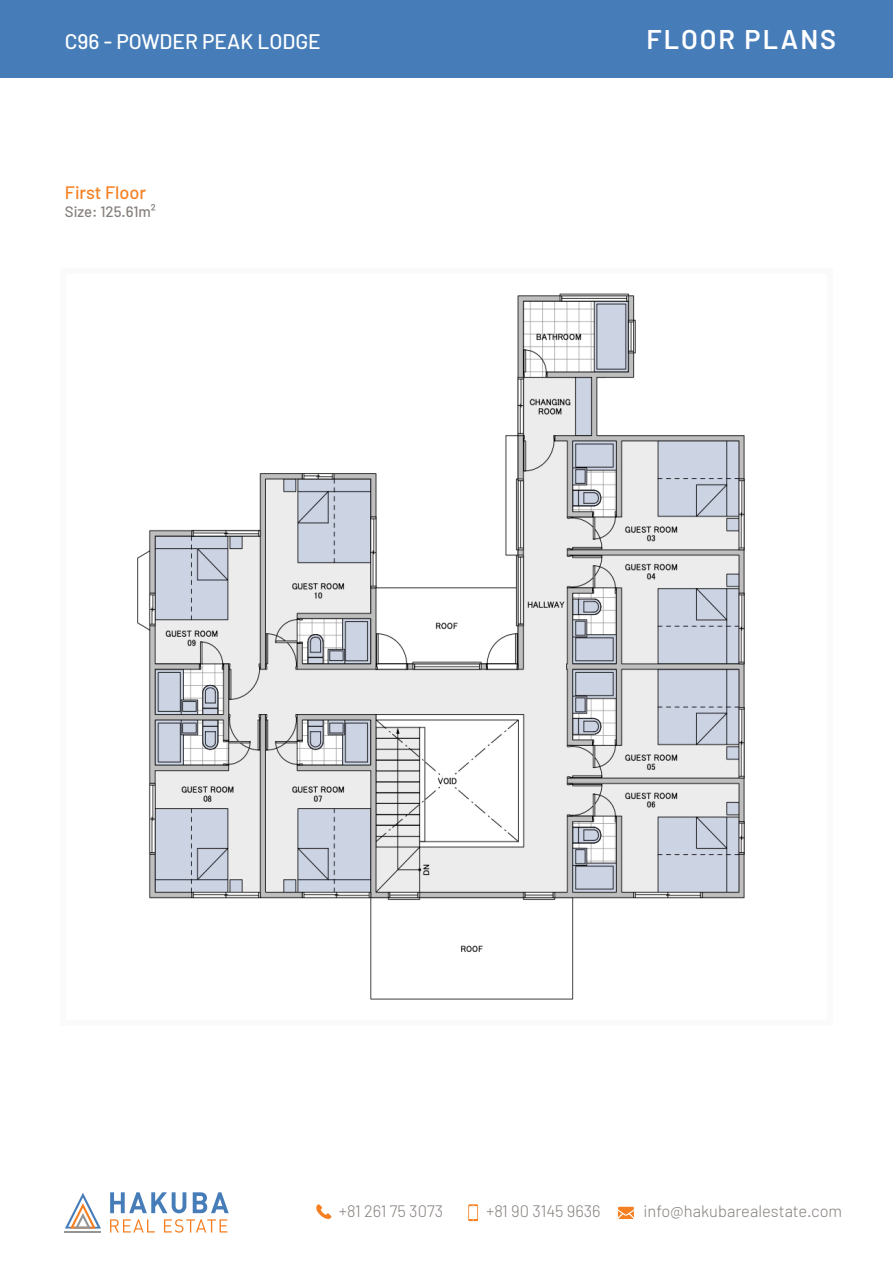
<style>
.page{position:relative;width:893px;height:1263px;background:#fff}
.page>*{position:absolute;margin:0;border:0;box-sizing:border-box;transform-origin:0 0}
.t1{font:600 27px "Barlow";letter-spacing:.075em;color:#fff}
.t2{font:500 21px "Barlow";color:#fff}
.t3{font:500 18px "Barlow";color:#f57f21}
.t4{font:300 16.5px "Barlow";color:#867f7c}
.t5{font:500 15px "Barlow";color:#867f7c}
</style>
<div class="page">
<img style="left:137px;top:293px;width:608px;height:707px">
<div style="left:0;top:0;width:893px;height:78px;background:#467db9"></div>
<svg style="left:65px;top:1193px;width:36px;height:35px"></svg>
<hr style="left:65px;top:1231px;width:36px;height:2px;background:#939698">
<svg style="left:110px;top:1219px;width:117px;height:13px"></svg>
<svg style="left:110px;top:1192px;width:119px;height:21px"></svg>
<svg style="left:468px;top:1204px;width:10px;height:17px"></svg>
<svg style="left:316px;top:1204px;width:16px;height:15px"></svg>
<svg style="left:618px;top:1207px;width:16px;height:12px"></svg>
<p class="t2" style="left:65px;top:28px;width:257px">C96 - POWDER PEAK LODGE</p>
<h1 class="t1" style="left:646px;top:22px;width:191px">FLOOR PLANS</h1>
<p class="t3" style="left:65px;top:181px;width:83px">First Floor</p>
<p class="t5" style="left:65px;top:202px;width:93px">Size: 125.61m²</p>
<p class="t4" style="left:339px;top:1201px;width:106px">+81 261 75 3073</p>
<p class="t4" style="left:486px;top:1201px;width:116px">+81 90 3145 9636</p>
<p class="t4" style="left:644px;top:1201px;width:200px">info@hakubarealestate.com</p>
</div>
